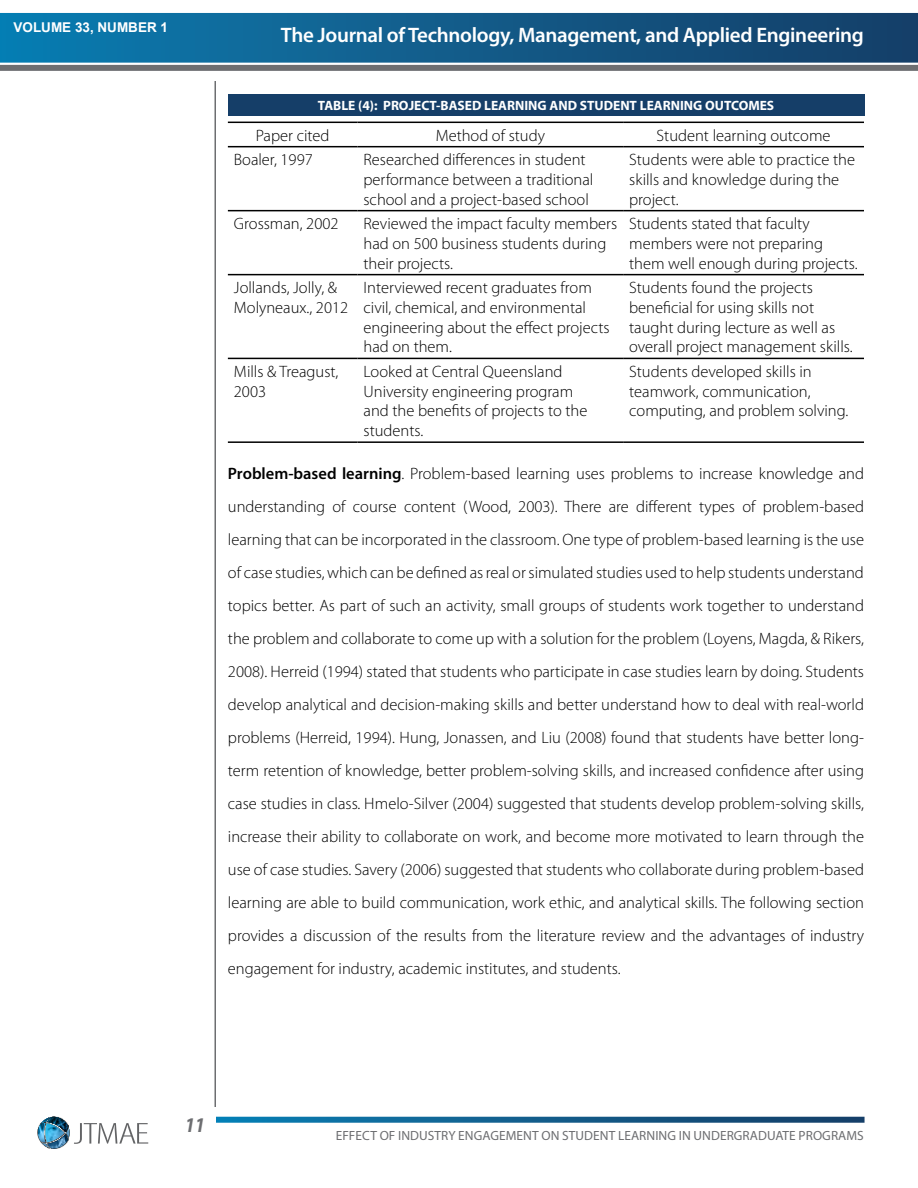
<style>
.page{position:relative;width:918px;height:1188px;background:#fff}
.page>*{position:absolute;margin:0;border:0;box-sizing:border-box;transform-origin:0 0}
.t1{font:600 21px "Myriad Pro";letter-spacing:-.015em;color:#fff}
.t2{font:italic 700 21px "Myriad Pro";color:#6d6e71;scale:.9 1}
.t3{font:300 16.5px/19.8px "Myriad Pro";color:#000}
.t4{font:700 13.5px "Myriad Pro";color:#fff}
.t5{font:700 13.5px "Arial";color:#fff}
.t6{font:13.35px "Myriad Pro";letter-spacing:.005em;color:#6d6e71}
.s1{font-weight:600}
</style>
<div class="page">
<div style="left:0;top:65px;width:918px;height:6px;background:#6d6e71"></div>
<svg style="left:216px;top:1117px;width:649px;height:6px;background:#1b6591"></svg>
<svg style="left:0;top:13px;width:918px;height:50px;background:#125d8c"></svg>
<hr style="left:214px;top:81px;width:2px;height:1026px;background:#6d6e71">
<svg style="left:38px;top:1117px;width:110px;height:32px"></svg>
<div style="left:228px;top:94px;width:636px;height:22px;background:#153e68"></div>
<hr style="left:228px;top:122px;width:129px;height:1px;background:#000">
<hr style="left:357px;top:122px;width:266px;height:1px;background:#000">
<hr style="left:623px;top:122px;width:241px;height:1px;background:#000">
<hr style="left:228px;top:146px;width:129px;height:1px;background:#000">
<hr style="left:357px;top:146px;width:266px;height:1px;background:#000">
<hr style="left:623px;top:146px;width:241px;height:1px;background:#000">
<hr style="left:228px;top:210px;width:129px;height:1px;background:#000">
<hr style="left:357px;top:210px;width:266px;height:1px;background:#000">
<hr style="left:623px;top:210px;width:241px;height:1px;background:#000">
<hr style="left:228px;top:274px;width:129px;height:1px;background:#000">
<hr style="left:357px;top:274px;width:266px;height:1px;background:#000">
<hr style="left:623px;top:274px;width:241px;height:1px;background:#000">
<hr style="left:228px;top:358px;width:129px;height:1px;background:#000">
<hr style="left:357px;top:358px;width:266px;height:1px;background:#000">
<hr style="left:623px;top:358px;width:241px;height:1px;background:#000">
<hr style="left:228px;top:441px;width:129px;height:2px;background:#000">
<hr style="left:357px;top:441px;width:266px;height:2px;background:#000">
<hr style="left:623px;top:441px;width:241px;height:2px;background:#000">
<p class="t5" style="left:14px;top:20px;width:156px">VOLUME 33, NUMBER 1</p>
<p class="t1" style="left:281px;top:21px;width:585px">The Journal of Technology, Management, and Applied Engineering</p>
<p class="t4" style="left:318px;top:97px;width:458px">TABLE (4): PROJECT-BASED LEARNING AND STUDENT LEARNING OUTCOMES</p>
<p class="t3" style="left:256px;top:126px;width:75px">Paper cited</p>
<p class="t3" style="left:436px;top:126px;width:111px">Method of study</p>
<p class="t3" style="left:657px;top:126px;width:175px">Student learning outcome</p>
<p class="t3" style="left:234px;top:150px;width:80px">Boaler, 1997</p>
<p class="t3" style="left:363px;top:150px;width:231px">Researched differences in student performance between a traditional school and a project-based school</p>
<p class="t3" style="left:629px;top:150px;width:227px">Students were able to practice the skills and knowledge during the project.</p>
<p class="t3" style="left:234px;top:214px;width:106px">Grossman, 2002</p>
<p class="t3" style="left:364px;top:214px;width:255px">Reviewed the impact faculty members had on 500 business students during their projects.</p>
<p class="t3" style="left:629px;top:214px;width:230px">Students stated that faculty members were not preparing them well enough during projects.</p>
<p class="t3" style="left:234px;top:278px;width:116px">Jollands, Jolly, &amp;<br>Molyneaux., 2012</p>
<p class="t3" style="left:364px;top:278px;width:248px">Interviewed recent graduates from civil, chemical, and environmental engineering about the effect projects had on them.</p>
<p class="t3" style="left:629px;top:278px;width:225px">Students found the projects beneficial for using skills not taught during lecture as well as overall project management skills.</p>
<p class="t3" style="left:234px;top:362px;width:106px">Mills &amp; Treagust,<br>2003</p>
<p class="t3" style="left:364px;top:362px;width:225px">Looked at Central Queensland<br>University engineering program and the benefits of projects to the students.</p>
<p class="t3" style="left:629px;top:362px;width:221px">Students developed skills in teamwork, communication, computing, and problem solving.</p>
<p class="t3" style="left:228px;top:457px;width:638px;line-height:33px;text-align:justify"><span class="s1">Problem-based learning</span>. Problem-based learning uses problems to increase knowledge and understanding of course content (Wood, 2003). There are different types of problem-based learning that can be incorporated in the classroom. One type of problem-based learning is the use of case studies, which can be defined as real or simulated studies used to help students understand topics better. As part of such an activity, small groups of students work together to understand the problem and collaborate to come up with a solution for the problem (Loyens, Magda, &amp; Rikers, 2008). Herreid (1994) stated that students who participate in case studies learn by doing. Students develop analytical and decision-making skills and better understand how to deal with real-world problems (Herreid, 1994). Hung, Jonassen, and Liu (2008) found that students have better long&shy;term retention of knowledge, better problem-solving skills, and increased confidence after using case studies in class. Hmelo-Silver (2004) suggested that students develop problem-solving skills, increase their ability to collaborate on work, and become more motivated to learn through the use of case studies. Savery (2006) suggested that students who collaborate during problem-based learning are able to build communication, work ethic, and analytical skills. The following section provides a discussion of the results from the literature review and the advantages of industry engagement for industry, academic institutes, and students.</p>
<p class="t2" style="left:185px;top:1112px;width:24px">11</p>
<p class="t6" style="left:336px;top:1127px;width:530px">EFFECT OF INDUSTRY ENGAGEMENT ON STUDENT LEARNING IN UNDERGRADUATE PROGRAMS</p>
</div>
